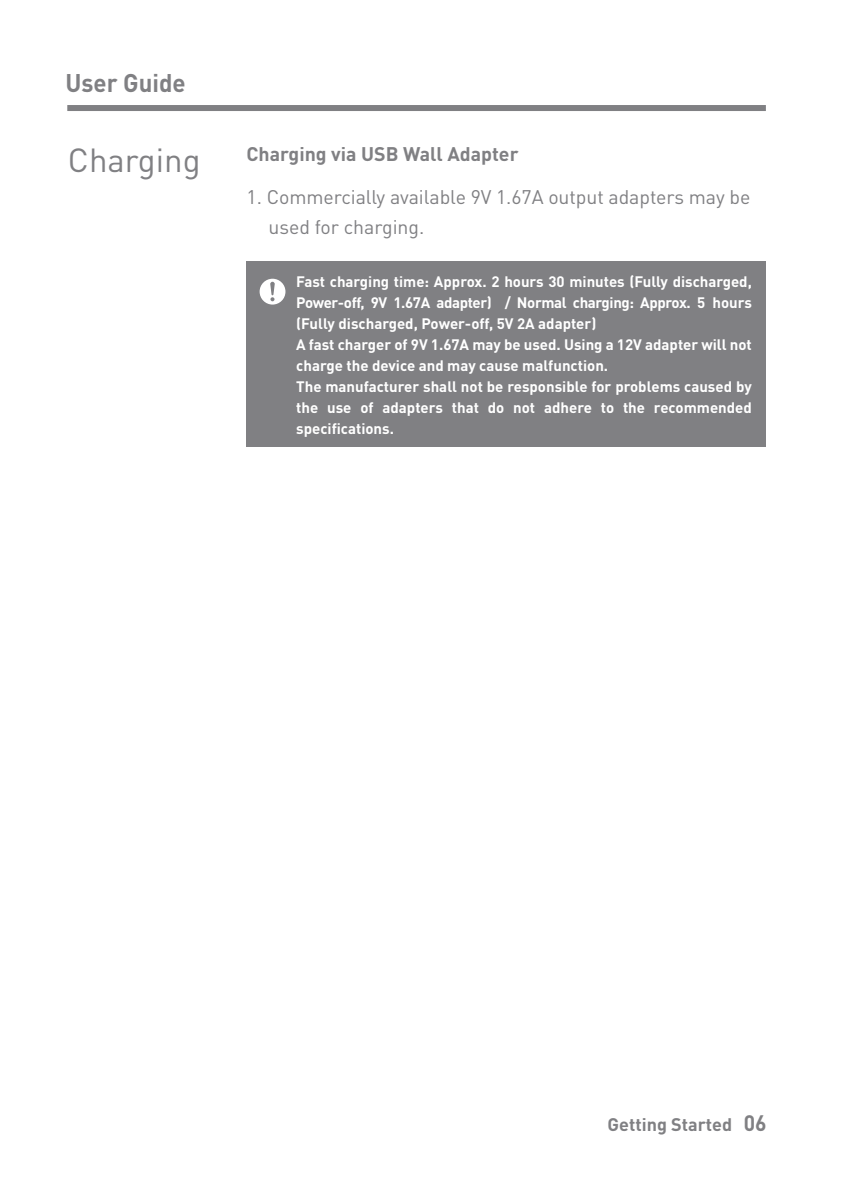
<style>
.page{position:relative;width:851px;height:1191px;background:#fff}
.page>*{position:absolute;margin:0;border:0;box-sizing:border-box;transform-origin:0 0}
.t1{font:33px "DINOT";color:#808083}
.t2{font:700 25.2px "DINOT";color:#808083;scale:.95 1}
.t3{font:19.5px/30px "DINOT";letter-spacing:-.005em;color:#808083}
.t4{font:700 19.5px "DINOT";color:#808083}
.t5{font:700 18px "DINOT";color:#808083}
.t6{font:700 15px/21px "DINOT";color:#fff}
.s1{font-size:22.2px}
</style>
<div class="page">
<div style="left:67px;top:105px;width:698px;height:6px;background:#808083"></div>
<div style="left:246px;top:262px;width:519px;height:185px;background:#808083"></div>
<svg style="left:259px;top:279px;width:26px;height:25px"></svg>
<h2 class="t2" style="left:65px;top:66px;width:128px">User Guide</h2>
<h1 class="t1" style="left:68px;top:139px;width:134px">Charging</h1>
<h3 class="t4" style="left:246px;top:142px;width:273px">Charging via USB Wall Adapter</h3>
<h3 class="t3" style="left:268px;top:182px;width:483px;text-indent:-22px">1. Commercially available 9V 1.67A output adapters may be used for charging.</h3>
<p class="t6" style="left:296px;top:271px;width:457px">Fast charging time: Approx. 2 hours 30 minutes (Fully discharged, Power-off, 9V 1.67A adapter) / Normal charging: Approx. 5 hours (Fully discharged, Power-off, 5V 2A adapter)<br>A fast charger of 9V 1.67A may be used. Using a 12V adapter will not charge the device and may cause malfunction.<br>The manufacturer shall not be responsible for problems caused by the use of adapters that do not adhere to the recommended specifications.</p>
<p class="t5" style="left:607px;top:1112px;width:160px">Getting Started <span class="s1">06</span></p>
</div>
